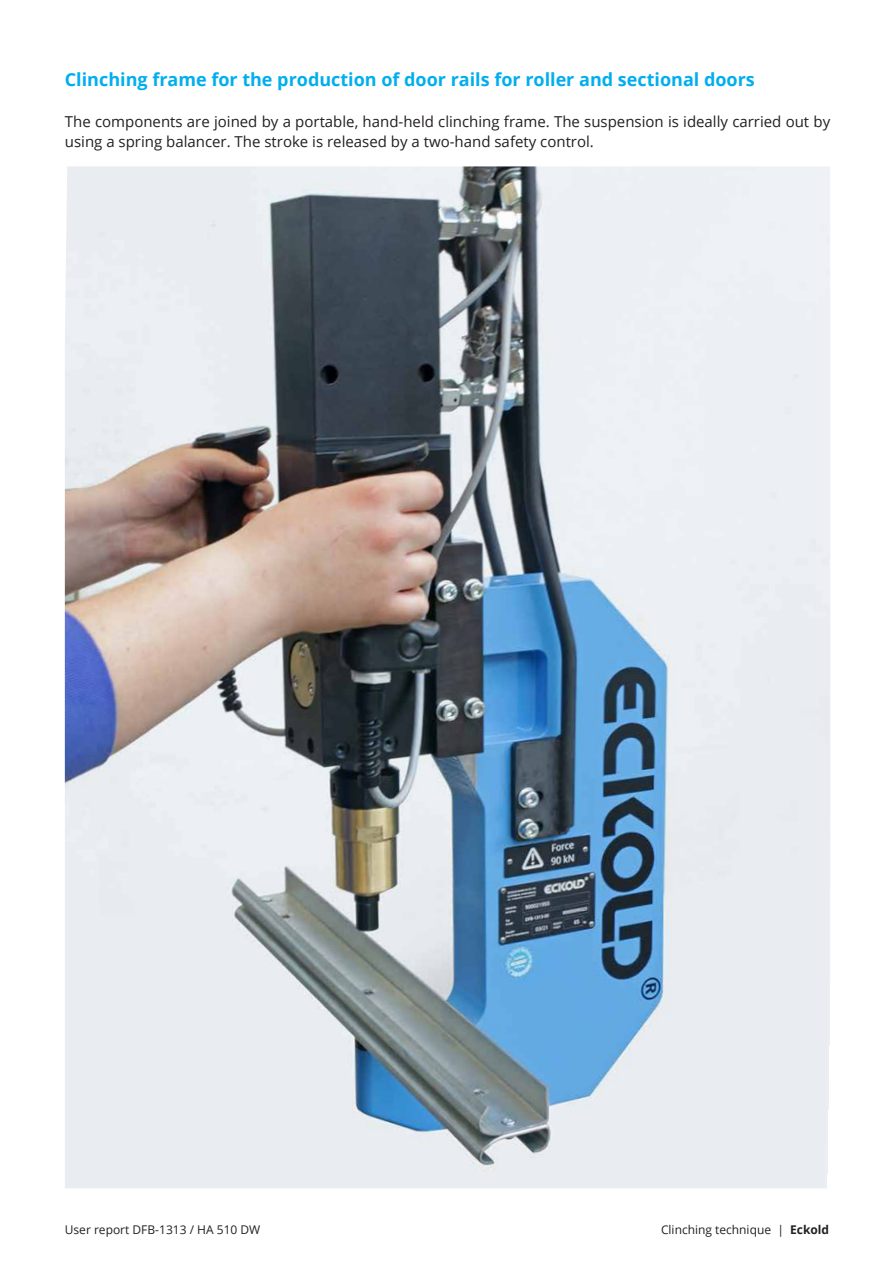
<style>
.page{position:relative;width:893px;height:1263px;background:#fff}
.page>*{position:absolute;margin:0;border:0;box-sizing:border-box;transform-origin:0 0}
.t1{font:700 18px "Open Sans";color:#00aeef}
.t2{font:15px/20.2px "Open Sans";color:#231f20}
.t3{font:12px "Open Sans";color:#231f20}
.s1{font-weight:700}
</style>
<div class="page">
<img style="left:65px;top:166px;width:765px;height:1022px">
<p class="t1" style="left:65px;top:67px;width:691px">Clinching frame for the production of door rails for roller and sectional doors</p>
<p class="t2" style="left:65px;top:111px;width:767px">The components are joined by a portable, hand-held clinching frame. The suspension is ideally carried out by using a spring balancer. The stroke is released by a two-hand safety control.</p>
<p class="t3" style="left:65px;top:1221px;width:197px">User report DFB-1313 / HA 510 DW</p>
<p class="t3" style="left:661px;top:1221px;width:170px">Clinching technique | <span class="s1">Eckold</span></p>
</div>
